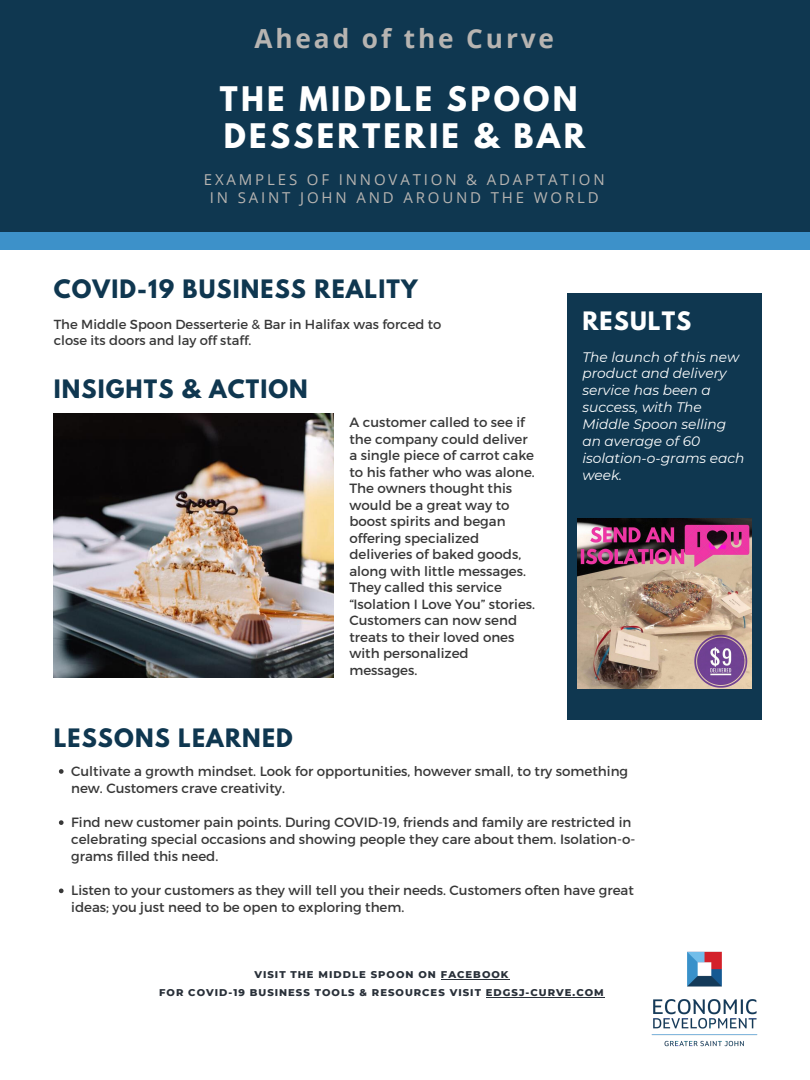
<style>
.page{position:relative;width:810px;height:1080px;background:#fff}
.page>*{position:absolute;margin:0;border:0;box-sizing:border-box;transform-origin:0 0}
.t1{font:700 30px/37.1px "League Spartan";letter-spacing:.11em;color:#fff}
.t2{font:700 26.25px "Open Sans";letter-spacing:.11em;color:#b7b4b1}
.t3{font:700 22.5px "League Spartan";letter-spacing:.05em;color:#0f3750}
.t4{font:700 22.5px "League Spartan";letter-spacing:.05em;color:#fff}
.t5{font:15px/18.2px "Open Sans";letter-spacing:.19em;color:#b7b4b1;text-align:center}
.t6{font:italic 13.75px/16.8px "Montserrat";color:#fff}
.t7{font:13.44px/17.1px "Montserrat";color:#383838}
.t8{font:13.38px/16.5px "Montserrat";color:#383838}
.t9{font:13.12px/15.9px "Montserrat";color:#383838}
.t10{font:800 10px/18.8px "Montserrat";letter-spacing:.1em;color:#293039;text-align:center}
</style>
<div class="page">
<div style="left:567px;top:293px;width:195px;height:427px;background:#0f3750"></div>
<img style="left:577px;top:518px;width:174px;height:171px">
<div style="left:0;top:0;width:810px;height:249px;background:#0f3750"></div>
<div style="left:0;top:232px;width:810px;height:18px;background:#3d91c9"></div>
<img style="left:54px;top:414px;width:280px;height:263px">
<img style="left:651px;top:951px;width:107px;height:96px">
<svg style="left:59px;top:769px;width:5px;height:5px"></svg>
<svg style="left:59px;top:820px;width:5px;height:5px"></svg>
<svg style="left:59px;top:889px;width:5px;height:4px"></svg>
<hr style="left:441px;top:979px;width:68px;height:1px;background:#293039">
<hr style="left:486px;top:997px;width:119px;height:1px;background:#293039">
<h2 class="t2" style="left:254px;top:20px;width:301px">Ahead of the Curve</h2>
<h1 class="t1" style="left:220px;top:84px;width:367px">THE MIDDLE SPOON<br>DESSERTERIE &amp; BAR</h1>
<p class="t5" style="left:204px;top:170px;width:402px">EXAMPLES OF INNOVATION &amp; ADAPTATION<br>IN SAINT JOHN AND AROUND THE WORLD</p>
<h3 class="t3" style="left:54px;top:278px;width:365px">COVID-19 BUSINESS REALITY</h3>
<p class="t9" style="left:54px;top:315px;width:389px">The Middle Spoon Desserterie &amp; Bar in Halifax was forced to close its doors and lay off staff.</p>
<h3 class="t3" style="left:54px;top:377px;width:256px">INSIGHTS &amp; ACTION</h3>
<h3 class="t3" style="left:54px;top:726px;width:241px">LESSONS LEARNED</h3>
<p class="t8" style="left:349px;top:413px;width:187px">A customer called to see if the company could deliver a single piece of carrot cake to his father who was alone.<br>The owners thought this would be a great way to boost spirits and began offering specialized deliveries of baked goods, along with little messages.<br>They called this service “Isolation I Love You” stories.<br>Customers can now send treats to their loved ones with personalized messages.</p>
<h3 class="t4" style="left:582px;top:310px;width:111px">RESULTS</h3>
<p class="t6" style="left:582px;top:348px;width:164px">The launch of this new product and delivery service has been a success, with The<br>Middle Spoon selling an average of 60 isolation-o-grams each week.</p>
<p class="t7" style="left:71px;top:762px;width:559px">Cultivate a growth mindset. Look for opportunities, however small, to try something new. Customers crave creativity.</p>
<p class="t7" style="left:71px;top:813px;width:566px">Find new customer pain points. During COVID-19, friends and family are restricted in celebrating special occasions and showing people they care about them. Isolation-o&shy;grams filled this need.</p>
<p class="t7" style="left:71px;top:881px;width:564px">Listen to your customers as they will tell you their needs. Customers often have great ideas; you just need to be open to exploring them.</p>
<p class="t10" style="left:159px;top:965px;width:446px">VISIT THE MIDDLE SPOON ON FACEBOOK<br>FOR COVID-19 BUSINESS TOOLS &amp; RESOURCES VISIT EDGSJ-CURVE.COM</p>
</div>
